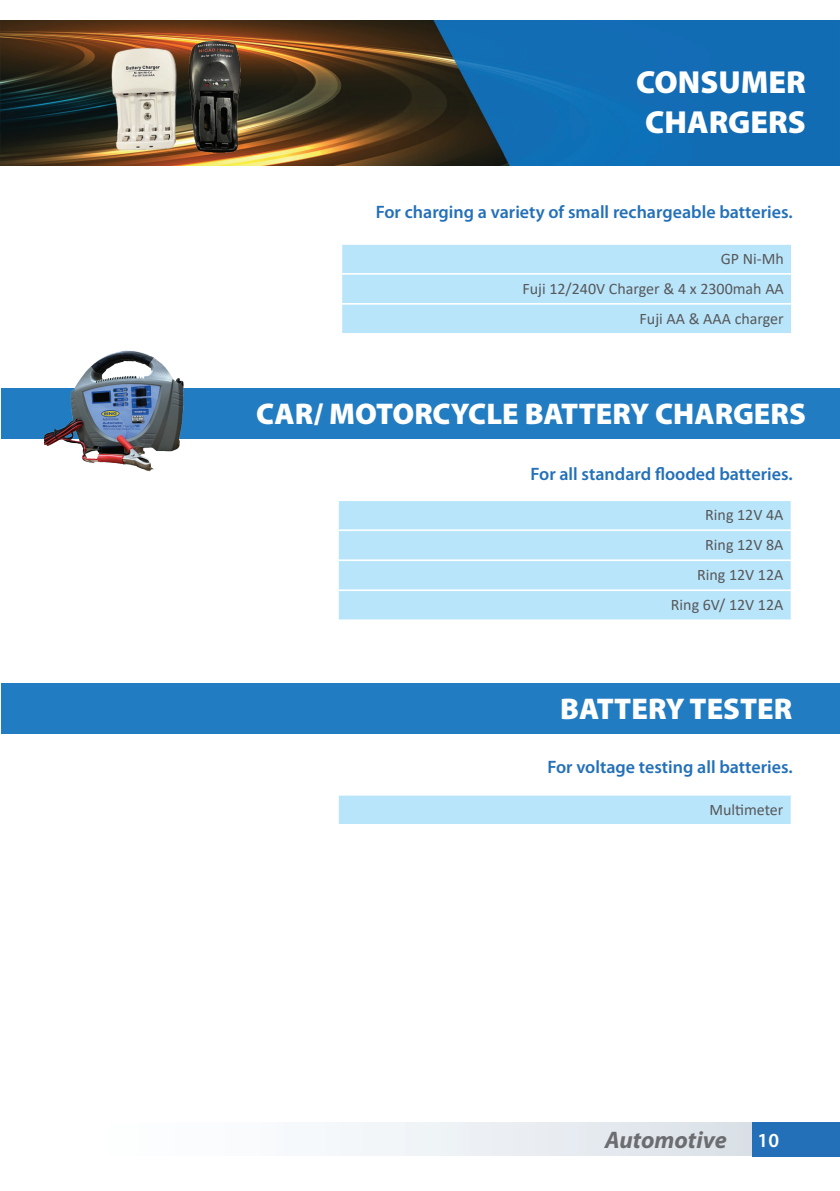
<style>
.page{position:relative;width:840px;height:1191px;background:#fff}
.page>*{position:absolute;margin:0;border:0;box-sizing:border-box;transform-origin:0 0}
.t1{font:900 32px/40px "Myriad Pro";color:#fff}
.t2{font:900 30px "Myriad Pro";color:#fff}
.t3{font:italic 700 24px "Myriad Pro";color:#6c6d70}
.t4{font:600 20px "Myriad Pro";color:#fff}
.t5{font:600 18px "Myriad Pro";color:#2370b9}
.t6{font:16px/30px "Calibri";color:#57585a;text-align:right}
</style>
<div class="page">
<div style="left:752px;top:1122px;width:87px;height:34px;background:#2370b9"></div>
<img style="left:0;top:20px;width:839px;height:145px">
<div style="left:342px;top:245px;width:448px;height:88px;background:#b9e5fa"></div>
<hr style="left:340px;top:273px;width:452px;height:2px;background:#fff">
<hr style="left:340px;top:303px;width:452px;height:2px;background:#fff">
<div style="left:1px;top:388px;width:838px;height:50px;background:#227cc1"></div>
<div style="left:1px;top:683px;width:838px;height:50px;background:#227cc1"></div>
<img style="left:44px;top:350px;width:144px;height:122px">
<div style="left:338px;top:501px;width:452px;height:118px;background:#b9e5fa"></div>
<hr style="left:337px;top:529px;width:454px;height:2px;background:#fff">
<hr style="left:337px;top:559px;width:454px;height:2px;background:#fff">
<hr style="left:337px;top:589px;width:454px;height:2px;background:#fff">
<svg style="left:790px;top:501px;width:1px;height:118px"></svg>
<div style="left:338px;top:795px;width:453px;height:30px;background:#b9e5fa"></div>
<svg style="left:790px;top:795px;width:1px;height:29px"></svg>
<hr style="left:337px;top:824px;width:454px;height:1px;background:#fff">
<img style="left:60px;top:34px;width:257px;height:132px">
<h1 class="t1" style="left:636px;top:61px;width:171px">CONSUMER<br>CHARGERS</h1>
<p class="t5" style="left:375px;top:200px;width:418px">For charging a variety of small rechargeable batteries.</p>
<p class="t6" style="left:522px;top:243px;width:263px">GP Ni-Mh<br>Fuji 12/240V Charger &amp; 4 x 2300mah AA<br>Fuji AA &amp; AAA charger</p>
<h2 class="t2" style="left:256px;top:393px;width:551px">CAR/ MOTORCYCLE BATTERY CHARGERS</h2>
<p class="t5" style="left:530px;top:462px;width:263px">For all standard flooded batteries.</p>
<p class="t6" style="left:670px;top:499px;width:114px">Ring 12V 4A<br>Ring 12V 8A<br>Ring 12V 12A<br>Ring 6V/ 12V 12A</p>
<h2 class="t2" style="left:560px;top:688px;width:233px">BATTERY TESTER</h2>
<p class="t5" style="left:547px;top:756px;width:247px">For voltage testing all batteries.</p>
<p class="t6" style="left:709px;top:794px;width:76px">Multimeter</p>
<h3 class="t3" style="left:604px;top:1124px;width:123px">Automotive</h3>
<p class="t4" style="left:757px;top:1127px;width:23px">10</p>
</div>
